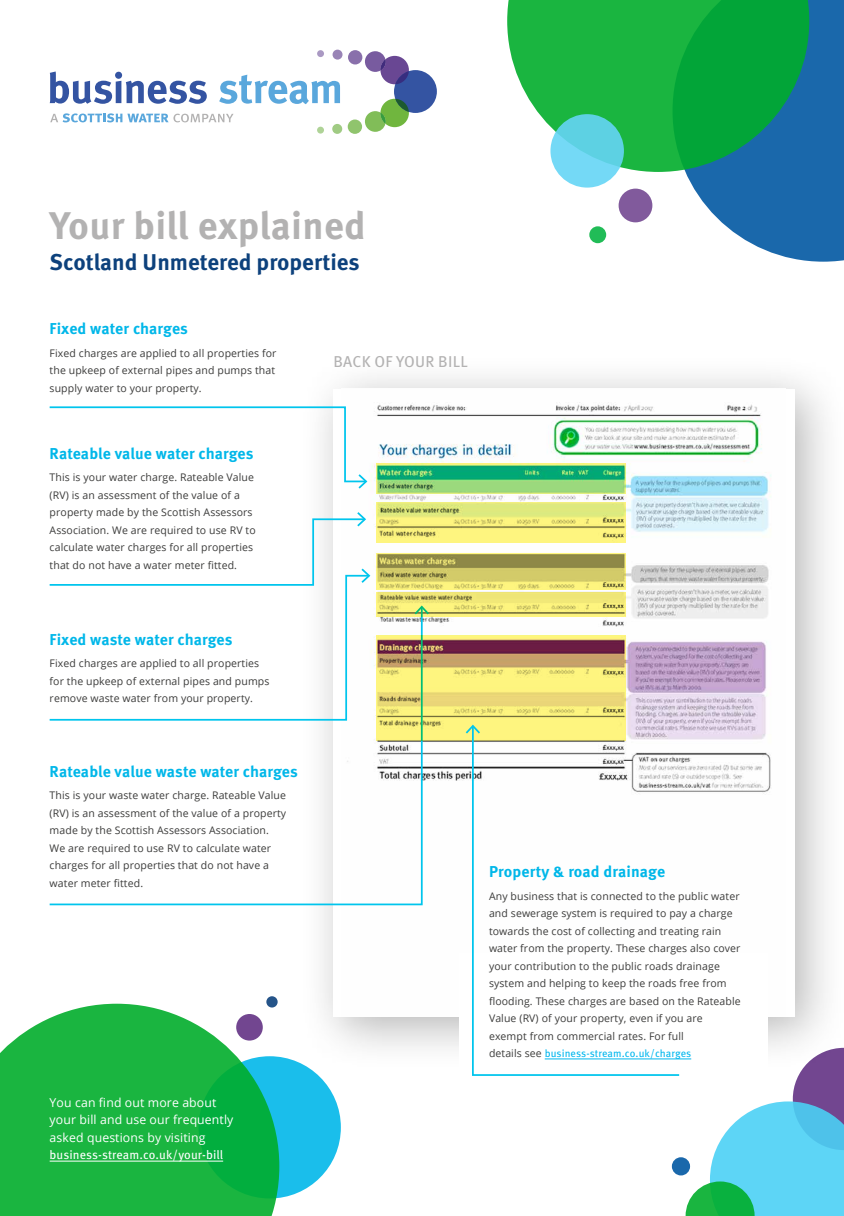
<style>
.page{position:relative;width:844px;height:1216px;background:#fff}
.page>*{position:absolute;margin:0;border:0;box-sizing:border-box;transform-origin:0 0}
.t1{font:700 38.5px "Meta Pro";letter-spacing:.005em;color:#b3b2b2}
.t2{font:700 22.75px "Meta Pro";color:#0d417c}
.t3{font:700 15.75px "Meta Pro";color:#00b7e9}
.t4{font:15.75px "Meta Pro";letter-spacing:.015em;color:#b3b2b2}
.t5{font:12.25px/17.5px "Open Sans";letter-spacing:.01em;color:#fff}
.t6{font:12.25px "Meta Pro";letter-spacing:.005em;color:#fff}
.t7{font:10.5px/17.5px "Open Sans";letter-spacing:.01em;color:#3c3c3b}
.t8{font:10.5px "Meta Pro";letter-spacing:.005em;color:#00b7ee}
.s1{font-family:"Open Sans";color:#3c3c3b}
</style>
<div class="page">
<div style="left:198px;top:1056px;width:143px;height:142px;background:#1abeeb;border-radius:50%"></div>
<svg style="left:0;top:1003px;width:279px;height:212px;background:#2dbb56"></svg>
<div style="left:317px;top:50px;width:7px;height:7px;background:#aa99c3;border-radius:50%"></div>
<div style="left:332px;top:50px;width:10px;height:10px;background:#9984b6;border-radius:50%"></div>
<div style="left:348px;top:50px;width:14px;height:14px;background:#8970ab;border-radius:50%"></div>
<div style="left:317px;top:127px;width:7px;height:7px;background:#afd397;border-radius:50%"></div>
<div style="left:332px;top:124px;width:10px;height:10px;background:#a0cb83;border-radius:50%"></div>
<div style="left:347px;top:119px;width:15px;height:15px;background:#90c46d;border-radius:50%"></div>
<div style="left:394px;top:70px;width:43px;height:43px;background:#3454a2;border-radius:50%"></div>
<svg style="left:365px;top:51px;width:44px;height:33px"></svg>
<svg style="left:365px;top:99px;width:44px;height:33px"></svg>
<svg style="left:50px;top:71px;width:157px;height:33px"></svg>
<svg style="left:219px;top:75px;width:121px;height:29px"></svg>
<svg style="left:50px;top:113px;width:183px;height:9px"></svg>
<svg style="left:685px;top:0;width:158px;height:262px;fill:#1a68ab"></svg>
<svg style="left:507px;top:0;width:302px;height:172px;background:#23ad56"></svg>
<svg style="left:550px;top:114px;width:73px;height:74px;background:#69d5eb"></svg>
<div style="left:618px;top:189px;width:34px;height:33px;background:#815a9c;border-radius:50%"></div>
<div style="left:589px;top:226px;width:17px;height:17px;background:#21bc57;border-radius:50%"></div>
<svg style="left:685px;top:1071px;width:158px;height:144px"></svg>
<svg style="left:671px;top:1157px;width:19px;height:18px"></svg>
<svg style="left:236px;top:1013px;width:27px;height:27px"></svg>
<div style="left:266px;top:996px;width:11px;height:11px;background:#255489;border-radius:50%"></div>
<hr style="left:50px;top:1160px;width:173px;height:1px;background:#fff">
<div style="left:298px;top:354px;width:545px;height:717px;background:#000;opacity:.29"></div>
<div style="left:333px;top:389px;width:461px;height:627px;background:#fff"></div>
<img style="left:370px;top:402px;width:401px;height:392px">
<svg style="left:49px;top:405px;width:319px;height:85px"></svg>
<svg style="left:298px;top:586px;width:73px;height:19px"></svg>
<svg style="left:49px;top:510px;width:322px;height:76px"></svg>
<svg style="left:49px;top:605px;width:374px;height:301px"></svg>
<svg style="left:376px;top:592px;width:249px;height:24px;background:#e2dc72"></svg>
<svg style="left:376px;top:635px;width:249px;height:105px;background:#d7c06f"></svg>
<svg style="left:376px;top:553px;width:249px;height:37px;background:#c1b960"></svg>
<svg style="left:376px;top:502px;width:249px;height:41px;background:#e6e478"></svg>
<svg style="left:376px;top:463px;width:249px;height:31px;background:#66c577"></svg>
<div style="left:459px;top:953px;width:308px;height:128px;background:#fff"></div>
<hr style="left:544px;top:1058px;width:147px;height:1px;background:#00b7ee">
<svg style="left:471px;top:724px;width:209px;height:352px"></svg>
<svg style="left:464px;top:723px;width:17px;height:12px"></svg>
<h1 class="t1" style="left:50px;top:201px;width:317px">Your bill explained</h1>
<h2 class="t2" style="left:50px;top:248px;width:311px">Scotland Unmetered properties</h2>
<h3 class="t3" style="left:50px;top:319px;width:140px">Fixed water charges</h3>
<p class="t7" style="left:50px;top:344px;width:228px">Fixed charges are applied to all properties for the upkeep of external pipes and pumps that supply water to your property.</p>
<h3 class="t3" style="left:50px;top:443px;width:205px">Rateable value water charges</h3>
<p class="t7" style="left:50px;top:468px;width:207px">This is your water charge. Rateable Value (RV) is an assessment of the value of a property made by the Scottish Assessors Association. We are required to use RV to calculate water charges for all properties that do not have a water meter fitted.</p>
<h3 class="t4" style="left:333px;top:352px;width:136px">BACK OF YOUR BILL</h3>
<h3 class="t3" style="left:50px;top:629px;width:184px">Fixed waste water charges</h3>
<p class="t7" style="left:50px;top:654px;width:221px">Fixed charges are applied to all properties for the upkeep of external pipes and pumps remove waste water from your property.</p>
<h3 class="t3" style="left:50px;top:761px;width:250px">Rateable value waste water charges</h3>
<p class="t7" style="left:50px;top:786px;width:238px">This is your waste water charge. Rateable Value (RV) is an assessment of the value of a property made by the Scottish Assessors Association.<br>We are required to use RV to calculate water charges for all properties that do not have a water meter fitted.</p>
<p class="t5" style="left:50px;top:1093px;width:185px">You can find out more about your bill and use our frequently asked questions by visiting</p>
<p class="t6" style="left:50px;top:1147px;width:175px">business-stream.co.uk/your-bill</p>
<h3 class="t3" style="left:489px;top:861px;width:178px">Property &amp; road drainage</h3>
<p class="t7" style="left:489px;top:886px;width:253px">Any business that is connected to the public water and sewerage system is required to pay a charge towards the cost of collecting and treating rain water from the property. These charges also cover your contribution to the public roads drainage system and helping to keep the roads free from flooding. These charges are based on the Rateable Value (RV) of your property, even if you are exempt from commercial rates. For full</p>
<p class="t8" style="left:489px;top:1046px;width:204px"><span class="s1">details see</span> business-stream.co.uk/charges</p>
</div>
